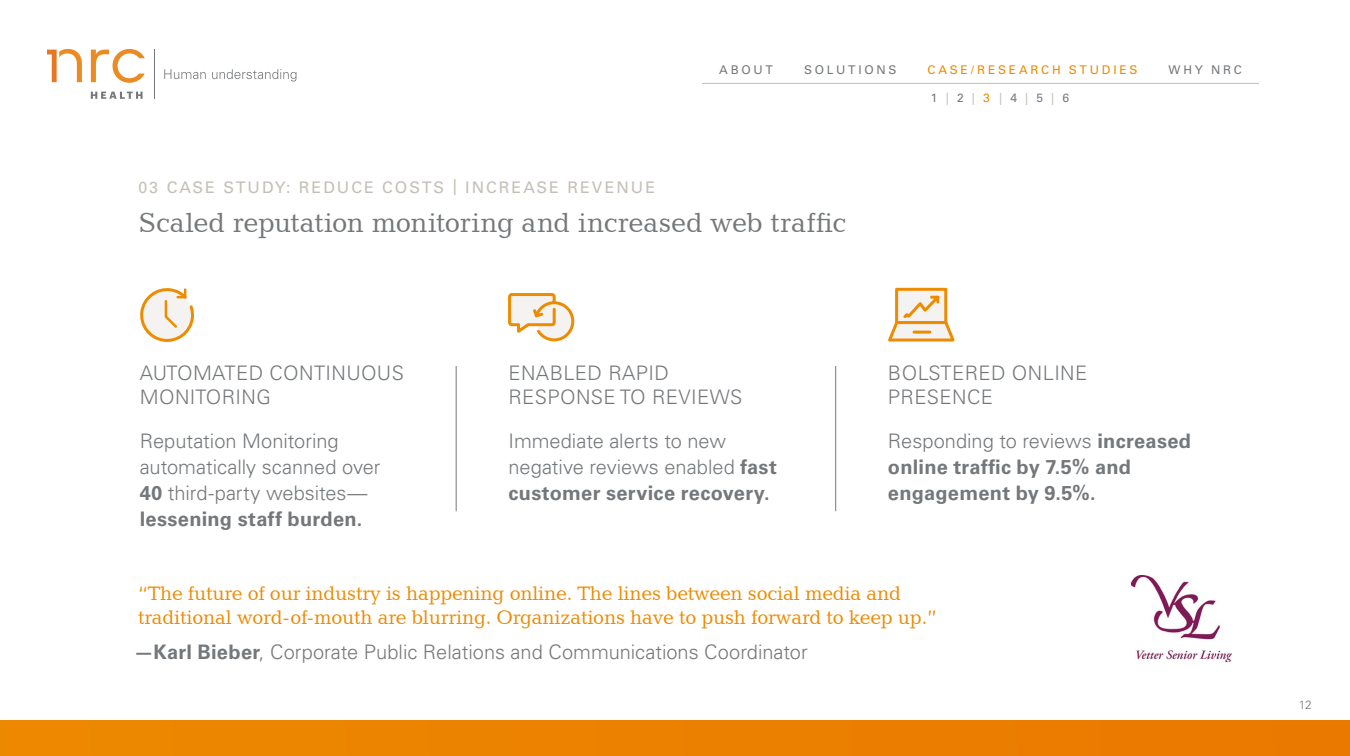
<style>
.page{position:relative;width:1350px;height:756px;background:#fff}
.page>*{position:absolute;margin:0;border:0;box-sizing:border-box;transform-origin:0 0}
.t1{font:28px "Candida BT";letter-spacing:-.005em;color:#75787b}
.t2{font:300 20px/26px "Univers LT Std";color:#75787b}
.t3{font:20px/24px "Candida BT";letter-spacing:-.01em;color:#ed8b00}
.t4{font:300 20px/24px "Univers LT Std";letter-spacing:.02em;color:#75787b}
.t5{font:700 20px/26px "Univers LT Std";letter-spacing:.01em;color:#75787b}
.t6{font:16px "Univers LT Std";letter-spacing:.125em;color:#c4bfb6}
.t7{font:12px "Univers LT Std";letter-spacing:.225em;color:#75787b}
.t8{font:12px "Univers LT Std";letter-spacing:.23em;color:#ed8b00}
.t9{font:300 12px "Univers LT Std";color:#75787b}
.s1{color:#c4bfb6}
.s2{color:#ed8b00}
.s3{font-weight:700}
.s4{font-weight:300}
</style>
<div class="page">
<div style="left:0;top:720px;width:1349px;height:36px;background:#ec8100"></div>
<img style="left:1131px;top:575px;width:100px;height:87px">
<svg style="left:91px;top:92px;width:51px;height:7px"></svg>
<svg style="left:91px;top:49px;width:54px;height:34px"></svg>
<svg style="left:47px;top:49px;width:35px;height:33px"></svg>
<svg style="left:164px;top:69px;width:42px;height:10px"></svg>
<svg style="left:212px;top:69px;width:84px;height:13px"></svg>
<hr style="left:154px;top:50px;width:1px;height:49px;background:#75787b">
<hr style="left:835px;top:366px;width:1px;height:145px;background:#75787b">
<hr style="left:456px;top:366px;width:1px;height:145px;background:#75787b">
<svg style="left:508px;top:293px;width:67px;height:49px"></svg>
<svg style="left:140px;top:288px;width:53px;height:54px"></svg>
<div style="left:895px;top:288px;width:52px;height:36px;background:#f5f2f2;border:3px solid #ed8c00"></div>
<svg style="left:888px;top:294px;width:67px;height:48px"></svg>
<hr style="left:702px;top:83px;width:556px;height:1px;background:#c4bfb6">
<p class="t7" style="left:719px;top:63px;width:55px">ABOUT</p>
<p class="t7" style="left:804px;top:63px;width:94px">SOLUTIONS</p>
<p class="t8" style="left:927px;top:63px;width:211px">CASE/RESEARCH STUDIES</p>
<p class="t7" style="left:1168px;top:63px;width:75px">WHY NRC</p>
<p class="t6" style="left:138px;top:178px;width:518px">03 CASE STUDY: REDUCE COSTS | INCREASE REVENUE</p>
<h1 class="t1" style="left:138px;top:205px;width:709px">Scaled reputation monitoring and increased web traffic</h1>
<p class="t7" style="left:930px;top:91px;width:140px">1 <span class="s1">|</span> 2 <span class="s1">|</span><span class="s2">3</span><span class="s1">|</span> 4 <span class="s1">|</span> 5<span class="s1">|</span> 6</p>
<p class="t4" style="left:140px;top:361px;width:266px">AUTOMATED CONTINUOUS<br>MONITORING</p>
<p class="t2" style="left:140px;top:428px;width:242px">Reputation Monitoring automatically scanned over<br><span class="s3">40</span> third-party websites— <span class="s3">lessening staff burden.</span></p>
<p class="t4" style="left:508px;top:361px;width:235px">ENABLED RAPID<br>RESPONSE TO REVIEWS</p>
<p class="t2" style="left:508px;top:428px;width:270px">Immediate alerts to new negative reviews enabled <span class="s3">fast customer service recovery.</span></p>
<p class="t4" style="left:888px;top:361px;width:201px">BOLSTERED ONLINE<br>PRESENCE</p>
<p class="t5" style="left:888px;top:429px;width:305px"><span class="s4">Responding to reviews</span> increased online traffic by 7.5% and engagement by 9.5%.</p>
<p class="t3" style="left:138px;top:580px;width:800px">“The future of our industry is happening online. The lines between social media and traditional word-of-mouth are blurring. Organizations have to push forward to keep up.”</p>
<p class="t2" style="left:134px;top:639px;width:675px"><span class="s3">—Karl Bieber</span>, Corporate Public Relations and Communications Coordinator</p>
<p class="t9" style="left:1298px;top:698px;width:14px">12</p>
</div>
